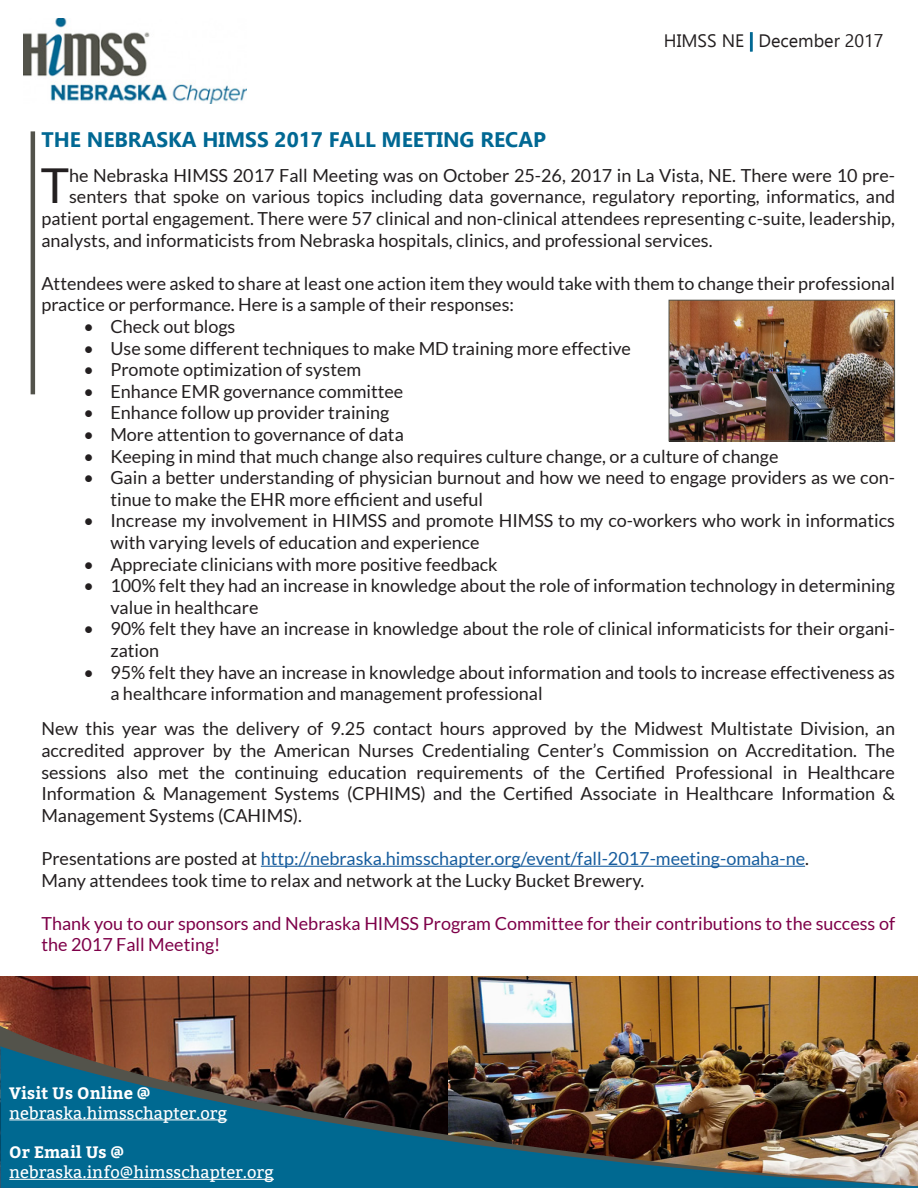
<style>
.page{position:relative;width:918px;height:1188px;background:#fff}
.page>*{position:absolute;margin:0;border:0;box-sizing:border-box;transform-origin:0 0}
.t1{font:48.15px "Lato";color:#231f20}
.t2{font:700 21px "Ebrima";color:#016893}
.t3{font:18px/21.6px "Lato";color:#231f20}
.t4{font:18px/21.6px "Lato";color:#7e0049}
.t5{font:18px "Lato";color:#175d9e}
.t6{font:18px "Ebrima";color:#231f20}
.t7{font:16.5px "Bitter";color:#fff}
.t8{font:700 16.5px "Bitter";color:#fff}
.s1{color:#006991}
.s2{color:#231f20}
</style>
<div class="page">
<img style="left:1px;top:976px;width:447px;height:49px">
<img style="left:448px;top:976px;width:470px;height:49px">
<img style="left:0;top:1025px;width:918px;height:21px">
<img style="left:0;top:1046px;width:918px;height:142px">
<img style="left:24px;top:18px;width:222px;height:85px">
<div style="left:750px;top:32px;width:3px;height:20px;border:2px solid #016893"></div>
<hr style="left:31px;top:131px;width:4px;height:263px;background:#53534b">
<hr style="left:261px;top:866px;width:544px;height:1px;background:#175d9e">
<img style="left:671px;top:302px;width:222px;height:137px">
<div style="left:669px;top:300px;width:226px;height:141px;border:1px solid #53534b"></div>
<hr style="left:9px;top:1120px;width:218px;height:1px;background:#fff">
<hr style="left:9px;top:1179px;width:265px;height:1px;background:#fff">
<p class="t6" style="left:664px;top:27px;width:221px">HIMSS NE <span class="s1">|</span> December 2017</p>
<p class="t2" style="left:41px;top:124px;width:506px">THE NEBRASKA HIMSS 2017 FALL MEETING RECAP</p>
<p class="t1" style="left:41px;top:159px;width:30px">T</p>
<p class="t3" style="left:69px;top:164px;width:827px">he Nebraska HIMSS 2017 Fall Meeting was on October 25-26, 2017 in La Vista, NE. There were 10 pre-</p>
<p class="t3" style="left:69px;top:186px;width:828px">senters that spoke on various topics including data governance, regulatory reporting, informatics, and</p>
<p class="t3" style="left:41px;top:208px;width:855px">patient portal engagement. There were 57 clinical and non-clinical attendees representing c-suite, leadership,</p>
<p class="t3" style="left:41px;top:229px;width:673px">analysts, and informaticists from Nebraska hospitals, clinics, and professional services.</p>
<p class="t3" style="left:41px;top:272px;width:855px">Attendees were asked to share at least one action item they would take with them to change their professional practice or performance. Here is a sample of their responses:</p>
<p class="t3" style="left:83px;top:316px;width:153px">• Check out blogs</p>
<p class="t3" style="left:83px;top:337px;width:549px">• Use some different techniques to make MD training more effective</p>
<p class="t3" style="left:83px;top:359px;width:279px">• Promote optimization of system</p>
<p class="t3" style="left:83px;top:380px;width:321px">• Enhance EMR governance committee</p>
<p class="t3" style="left:83px;top:402px;width:308px">• Enhance follow up provider training</p>
<p class="t3" style="left:83px;top:424px;width:322px">• More attention to governance of data</p>
<p class="t3" style="left:83px;top:445px;width:697px">• Keeping in mind that much change also requires culture change, or a culture of change</p>
<p class="t3" style="left:110px;top:467px;width:786px;text-indent:-27px">• Gain a better understanding of physician burnout and how we need to engage providers as we con&shy;tinue to make the EHR more efficient and useful</p>
<p class="t3" style="left:110px;top:510px;width:786px;text-indent:-27px">• Increase my involvement in HIMSS and promote HIMSS to my co-workers who work in informatics with varying levels of education and experience</p>
<p class="t3" style="left:83px;top:553px;width:416px">• Appreciate clinicians with more positive feedback</p>
<p class="t3" style="left:110px;top:575px;width:786px;text-indent:-27px">• 100% felt they had an increase in knowledge about the role of information technology in determining value in healthcare</p>
<p class="t3" style="left:110px;top:618px;width:786px;text-indent:-27px">• 90% felt they have an increase in knowledge about the role of clinical informaticists for their organi&shy;zation</p>
<p class="t3" style="left:110px;top:661px;width:786px;text-indent:-27px">• 95% felt they have an increase in knowledge about information and tools to increase effectiveness as a healthcare information and management professional</p>
<p class="t3" style="left:41px;top:718px;width:855px">New this year was the delivery of 9.25 contact hours approved by the Midwest Multistate Division, an</p>
<p class="t3" style="left:41px;top:740px;width:855px">accredited approver by the American Nurses Credentialing Center’s Commission on Accreditation. The</p>
<p class="t3" style="left:41px;top:761px;width:855px">sessions also met the continuing education requirements of the Certified Professional in Healthcare</p>
<p class="t3" style="left:41px;top:783px;width:855px">Information &amp; Management Systems (CPHIMS) and the Certified Associate in Healthcare Information &amp;</p>
<p class="t3" style="left:41px;top:804px;width:262px">Management Systems (CAHIMS).</p>
<p class="t5" style="left:41px;top:848px;width:769px"><span class="s2">Presentations are posted at</span> http://nebraska.himsschapter.org/event/fall-2017-meeting-omaha-ne<span class="s2">.</span></p>
<p class="t3" style="left:41px;top:869px;width:604px">Many attendees took time to relax and network at the Lucky Bucket Brewery.</p>
<p class="t4" style="left:41px;top:912px;width:855px">Thank you to our sponsors and Nebraska HIMSS Program Committee for their contributions to the success of the 2017 Fall Meeting!</p>
<p class="t8" style="left:9px;top:1083px;width:143px">Visit Us Online @</p>
<p class="t7" style="left:9px;top:1103px;width:219px">nebraska.himsschapter.org</p>
<p class="t8" style="left:9px;top:1142px;width:116px">Or Email Us @</p>
<p class="t7" style="left:9px;top:1163px;width:266px">nebraska.info@himsschapter.org</p>
</div>
